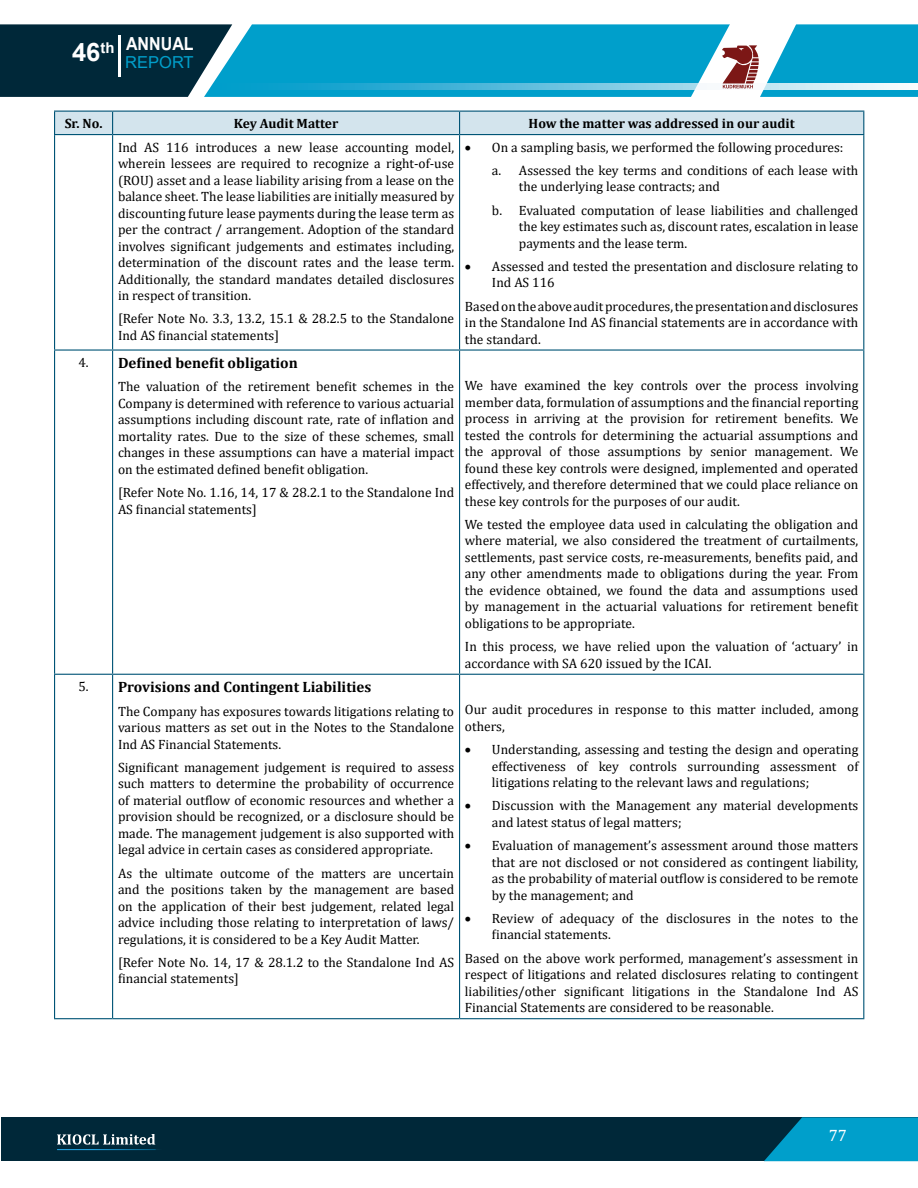
<style>
.page{position:relative;width:918px;height:1188px;background:#fff}
.page>*{position:absolute;margin:0;border:0;box-sizing:border-box;transform-origin:0 0}
.t1{font:700 18px "Arial";color:#fff;scale:.89 1}
.t2{font:16.5px "Arial";color:#009fcb}
.t3{font:16.5px "Cambria";color:#fff}
.t4{font:700 15px "Cambria";color:#000}
.t5{font:700 14.85px "Arial";color:#fff}
.t6{font:13.5px/16.5px "Cambria";color:#000;text-align:justify}
.t7{font:700 13.5px "Cambria";color:#000}
.s1{font-weight:400;font-size:13.5px}
</style>
<div class="page">
<div style="left:0;top:24px;width:204px;height:73px;background:#002839"></div>
<svg style="left:204px;top:24px;width:714px;height:73px;background:#0aa0ca"></svg>
<hr style="left:118px;top:36px;width:2px;height:41px;background:#fff">
<div style="left:1px;top:1117px;width:917px;height:44px;background:#002839"></div>
<svg style="left:764px;top:1117px;width:154px;height:44px;background:#008fb7"></svg>
<svg style="left:57px;top:1134px;width:98px;height:11px"></svg>
<hr style="left:57px;top:1149px;width:108px;height:1px;background:#219cd7">
<svg style="left:211px;top:84px;width:707px;height:6px;background:#65c1de"></svg>
<svg style="left:690px;top:24px;width:108px;height:73px"></svg>
<hr style="left:54px;top:135px;width:1px;height:214px;background:#005476">
<hr style="left:112px;top:135px;width:1px;height:214px;background:#005476">
<hr style="left:459px;top:135px;width:1px;height:214px;background:#005476">
<hr style="left:863px;top:135px;width:1px;height:214px;background:#005476">
<hr style="left:54px;top:349px;width:59px;height:2px;background:#005476">
<hr style="left:54px;top:351px;width:1px;height:323px;background:#005476">
<hr style="left:113px;top:349px;width:347px;height:2px;background:#005476">
<hr style="left:112px;top:351px;width:1px;height:323px;background:#005476">
<hr style="left:460px;top:349px;width:404px;height:2px;background:#005476">
<hr style="left:459px;top:351px;width:1px;height:323px;background:#005476">
<hr style="left:863px;top:351px;width:1px;height:323px;background:#005476">
<hr style="left:54px;top:674px;width:59px;height:1px;background:#005476">
<hr style="left:54px;top:675px;width:1px;height:343px;background:#005476">
<hr style="left:113px;top:674px;width:347px;height:1px;background:#005476">
<hr style="left:112px;top:675px;width:1px;height:343px;background:#005476">
<hr style="left:460px;top:674px;width:404px;height:1px;background:#005476">
<hr style="left:459px;top:675px;width:1px;height:343px;background:#005476">
<hr style="left:863px;top:675px;width:1px;height:343px;background:#005476">
<hr style="left:54px;top:1018px;width:59px;height:1px;background:#005476">
<hr style="left:113px;top:1018px;width:347px;height:1px;background:#005476">
<hr style="left:460px;top:1018px;width:404px;height:1px;background:#005476">
<div style="left:54px;top:111px;width:810px;height:23px;background:#d3e4ed"></div>
<hr style="left:54px;top:134px;width:59px;height:1px;background:#005476">
<hr style="left:113px;top:134px;width:347px;height:1px;background:#005476">
<hr style="left:460px;top:134px;width:404px;height:1px;background:#005476">
<h1 class="t1" style="left:126px;top:31px;width:77px">ANNUAL</h1>
<p class="t5" style="left:100px;top:37px;width:16px">th</p>
<p class="t2" style="left:72px;top:51px;width:123px"><sup>46</sup> REPORT</p>
<p class="t7" style="left:65px;top:114px;width:39px">Sr. No.</p>
<p class="t7" style="left:234px;top:114px;width:106px">Key Audit Matter</p>
<p class="t7" style="left:529px;top:114px;width:268px">How the matter was addressed in our audit</p>
<p class="t6" style="left:118px;top:139px;width:338px">Ind AS 116 introduces a new lease accounting model, wherein lessees are required to recognize a right-of-use (ROU) asset and a lease liability arising from a lease on the balance sheet. The lease liabilities are initially measured by discounting future lease payments during the lease term as per the contract / arrangement. Adoption of the standard involves significant judgements and estimates including, determination of the discount rates and the lease term.<br>Additionally, the standard mandates detailed disclosures in respect of transition.</p>
<p class="t6" style="left:118px;top:310px;width:338px">[Refer Note No. 3.3, 13.2, 15.1 &amp; 28.2.5 to the Standalone<br>Ind AS financial statements]</p>
<p class="t6" style="left:492px;top:135px;width:368px;line-height:23.2px;text-indent:-27px">• On a sampling basis, we performed the following procedures:<br>a. Assessed the key terms and conditions of each lease with</p>
<p class="t6" style="left:492px;top:175px;width:368px;line-height:23.2px;text-indent:27px">the underlying lease contracts; and<br>b. Evaluated computation of lease liabilities and challenged</p>
<p class="t6" style="left:519px;top:218px;width:341px">the key estimates such as, discount rates, escalation in lease payments and the lease term.</p>
<p class="t6" style="left:492px;top:258px;width:368px;text-indent:-27px">• Assessed and tested the presentation and disclosure relating to<br>Ind AS 116</p>
<p class="t6" style="left:465px;top:298px;width:395px">Based on the above audit procedures, the presentation and disclosures in the Standalone Ind AS financial statements are in accordance with the standard.</p>
<p class="t4" style="left:78px;top:352px;width:221px"><span class="s1">4.</span> Defined benefit obligation</p>
<p class="t6" style="left:118px;top:379px;width:338px">The valuation of the retirement benefit schemes in the Company is determined with reference to various actuarial assumptions including discount rate, rate of inflation and mortality rates. Due to the size of these schemes, small changes in these assumptions can have a material impact on the estimated defined benefit obligation.</p>
<p class="t6" style="left:118px;top:484px;width:338px">[Refer Note No. 1.16, 14, 17 &amp; 28.2.1 to the Standalone Ind<br>AS financial statements]</p>
<p class="t4" style="left:78px;top:677px;width:294px"><span class="s1">5.</span> Provisions and Contingent Liabilities</p>
<p class="t6" style="left:118px;top:703px;width:338px">The Company has exposures towards litigations relating to various matters as set out in the Notes to the Standalone Ind AS Financial Statements.</p>
<p class="t6" style="left:118px;top:759px;width:338px">Significant management judgement is required to assess such matters to determine the probability of occurrence of material outflow of economic resources and whether a provision should be recognized, or a disclosure should be made. The management judgement is also supported with legal advice in certain cases as considered appropriate.</p>
<p class="t6" style="left:118px;top:865px;width:338px">As the ultimate outcome of the matters are uncertain and the positions taken by the management are based on the application of their best judgement, related legal advice including those relating to interpretation of laws/ regulations, it is considered to be a Key Audit Matter.</p>
<p class="t6" style="left:118px;top:954px;width:338px">[Refer Note No. 14, 17 &amp; 28.1.2 to the Standalone Ind AS financial statements]</p>
<p class="t6" style="left:465px;top:377px;width:395px">We have examined the key controls over the process involving member data, formulation of assumptions and the financial reporting process in arriving at the provision for retirement benefits. We tested the controls for determining the actuarial assumptions and the approval of those assumptions by senior management. We found these key controls were designed, implemented and operated effectively, and therefore determined that we could place reliance on these key controls for the purposes of our audit.</p>
<p class="t6" style="left:465px;top:516px;width:395px">We tested the employee data used in calculating the obligation and where material, we also considered the treatment of curtailments, settlements, past service costs, re-measurements, benefits paid, and any other amendments made to obligations during the year. From the evidence obtained, we found the data and assumptions used by management in the actuarial valuations for retirement benefit obligations to be appropriate.</p>
<p class="t6" style="left:465px;top:638px;width:395px">In this process, we have relied upon the valuation of ‘actuary’ in accordance with SA 620 issued by the ICAI.</p>
<p class="t6" style="left:465px;top:702px;width:395px">Our audit procedures in response to this matter included, among others,</p>
<p class="t6" style="left:492px;top:741px;width:368px;text-indent:-27px">• Understanding, assessing and testing the design and operating effectiveness of key controls surrounding assessment of litigations relating to the relevant laws and regulations;</p>
<p class="t6" style="left:492px;top:798px;width:368px;text-indent:-27px">• Discussion with the Management any material developments and latest status of legal matters;</p>
<p class="t6" style="left:492px;top:837px;width:368px;text-indent:-27px">• Evaluation of management’s assessment around those matters that are not disclosed or not considered as contingent liability, as the probability of material outflow is considered to be remote by the management; and</p>
<p class="t6" style="left:492px;top:910px;width:368px;text-indent:-27px">• Review of adequacy of the disclosures in the notes to the financial statements.</p>
<p class="t6" style="left:465px;top:950px;width:395px">Based on the above work performed, management’s assessment in respect of litigations and related disclosures relating to contingent liabilities/other significant litigations in the Standalone Ind AS Financial Statements are considered to be reasonable.</p>
<p class="t3" style="left:829px;top:1126px;width:20px">77</p>
</div>
